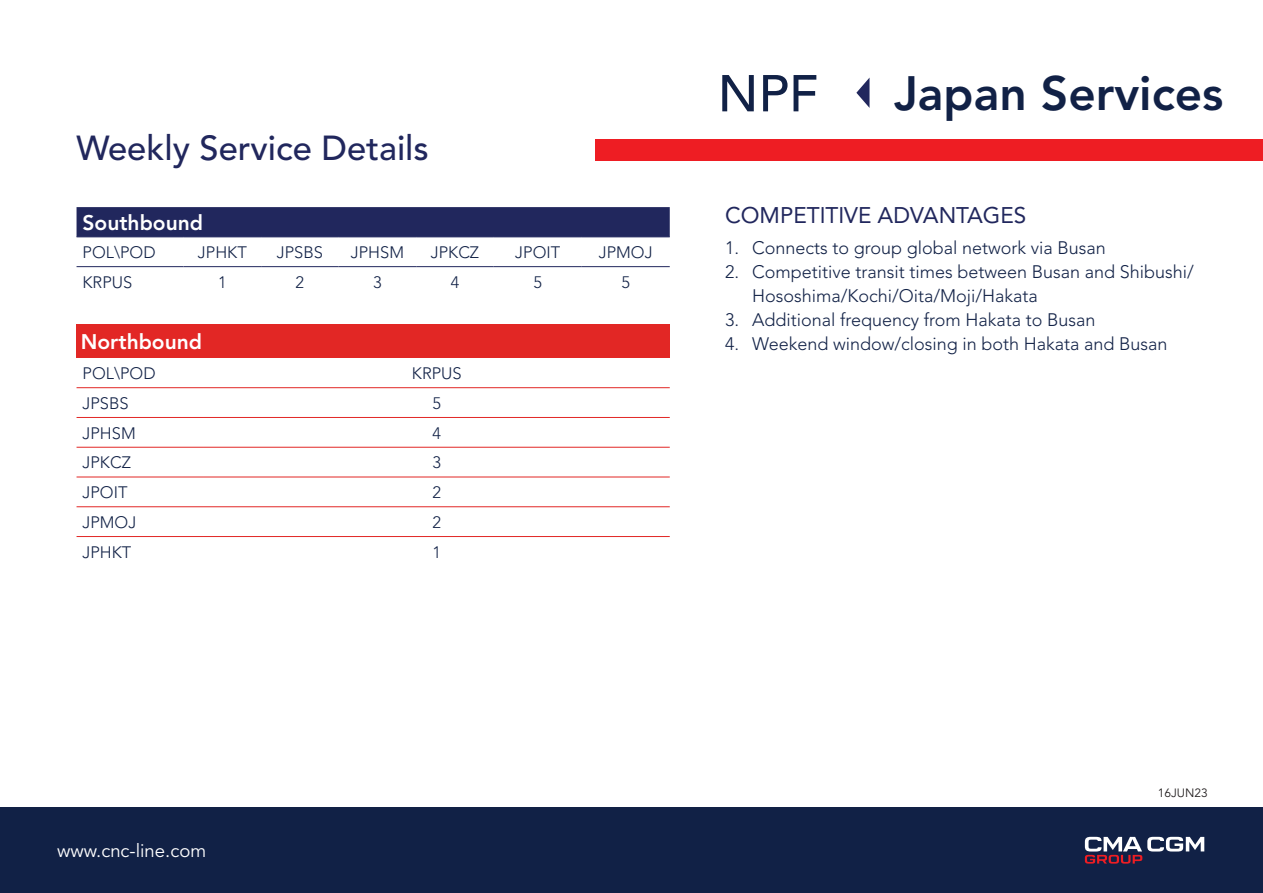
<style>
.page{position:relative;width:1263px;height:893px;background:#fff}
.page>*{position:absolute;margin:0;border:0;box-sizing:border-box;transform-origin:0 0}
.t1{font:500 51.3px "Avenir LT Std";color:#112146}
.t2{font:800 47.85px "Avenir LT Std";color:#112146}
.t3{font:500 34.5px "Avenir LT Std";color:#21275d}
.t4{font:22.5px "Avenir LT Std";color:#21275d}
.t5{font:800 21px "Avenir LT Std";color:#fff}
.t6{font:18.6px "Avenir LT Std";color:#fff}
.t7{font:300 18px/24px "Avenir LT Std";color:#112146}
.t8{font:300 16.5px "Avenir LT Std";color:#112146}
.t9{font:12px "Avenir LT Std";color:#231f20}
</style>
<div class="page">
<div style="left:77px;top:207px;width:593px;height:29px;background:#21275d"></div>
<hr style="left:77px;top:236px;width:107px;height:1px;background:#21275d">
<hr style="left:184px;top:236px;width:77px;height:1px;background:#21275d">
<hr style="left:261px;top:236px;width:78px;height:1px;background:#21275d">
<hr style="left:339px;top:236px;width:77px;height:1px;background:#21275d">
<hr style="left:416px;top:236px;width:78px;height:1px;background:#21275d">
<hr style="left:494px;top:236px;width:88px;height:1px;background:#21275d">
<hr style="left:582px;top:236px;width:88px;height:1px;background:#21275d">
<hr style="left:77px;top:266px;width:107px;height:1px;background:#21275d">
<hr style="left:184px;top:266px;width:77px;height:1px;background:#21275d">
<hr style="left:261px;top:266px;width:78px;height:1px;background:#21275d">
<hr style="left:339px;top:266px;width:77px;height:1px;background:#21275d">
<hr style="left:416px;top:266px;width:78px;height:1px;background:#21275d">
<hr style="left:494px;top:266px;width:88px;height:1px;background:#21275d">
<hr style="left:582px;top:266px;width:88px;height:1px;background:#21275d">
<div style="left:77px;top:325px;width:593px;height:33px;background:#e22725"></div>
<hr style="left:77px;top:387px;width:127px;height:1px;background:#e22725">
<hr style="left:204px;top:387px;width:466px;height:1px;background:#e22725">
<hr style="left:77px;top:417px;width:127px;height:1px;background:#e22725">
<hr style="left:204px;top:417px;width:466px;height:1px;background:#e22725">
<hr style="left:77px;top:447px;width:127px;height:1px;background:#e22725">
<hr style="left:204px;top:447px;width:466px;height:1px;background:#e22725">
<hr style="left:77px;top:477px;width:127px;height:1px;background:#e22725">
<hr style="left:204px;top:477px;width:466px;height:1px;background:#e22725">
<hr style="left:77px;top:506px;width:127px;height:1px;background:#e22725">
<hr style="left:204px;top:506px;width:466px;height:1px;background:#e22725">
<hr style="left:77px;top:536px;width:127px;height:1px;background:#e22725">
<hr style="left:204px;top:536px;width:466px;height:1px;background:#e22725">
<div style="left:0;top:807px;width:1263px;height:86px;background:#112146"></div>
<svg style="left:1085px;top:837px;width:119px;height:27px"></svg>
<svg style="left:856px;top:78px;width:13px;height:29px"></svg>
<div style="left:595px;top:139px;width:668px;height:21px;background:#ee1d23"></div>
<h3 class="t3" style="left:77px;top:128px;width:354px">Weekly Service Details</h3>
<p class="t5" style="left:83px;top:210px;width:122px">Southbound</p>
<p class="t8" style="left:83px;top:243px;width:75px">POL\POD</p>
<p class="t8" style="left:198px;top:243px;width:50px">JPHKT</p>
<p class="t8" style="left:277px;top:243px;width:48px">JPSBS</p>
<p class="t8" style="left:351px;top:243px;width:55px">JPHSM</p>
<p class="t8" style="left:431px;top:243px;width:50px">JPKCZ</p>
<p class="t8" style="left:515px;top:243px;width:46px">JPOIT</p>
<p class="t8" style="left:599px;top:243px;width:55px">JPMOJ</p>
<p class="t8" style="left:83px;top:272px;width:51px">KRPUS</p>
<p class="t8" style="left:218px;top:272px;width:10px">1</p>
<p class="t8" style="left:296px;top:272px;width:10px">2</p>
<p class="t8" style="left:373px;top:272px;width:10px">3</p>
<p class="t8" style="left:451px;top:272px;width:10px">4</p>
<p class="t8" style="left:533px;top:272px;width:10px">5</p>
<p class="t8" style="left:621px;top:272px;width:10px">5</p>
<p class="t5" style="left:81px;top:330px;width:123px">Northbound</p>
<p class="t8" style="left:83px;top:364px;width:75px">POL\POD</p>
<p class="t8" style="left:412px;top:364px;width:51px">KRPUS</p>
<p class="t8" style="left:83px;top:393px;width:48px">JPSBS</p>
<p class="t8" style="left:433px;top:393px;width:10px">5</p>
<p class="t8" style="left:83px;top:423px;width:55px">JPHSM</p>
<p class="t8" style="left:433px;top:423px;width:10px">4</p>
<p class="t8" style="left:83px;top:453px;width:50px">JPKCZ</p>
<p class="t8" style="left:433px;top:453px;width:10px">3</p>
<p class="t8" style="left:83px;top:483px;width:46px">JPOIT</p>
<p class="t8" style="left:433px;top:483px;width:10px">2</p>
<p class="t8" style="left:83px;top:512px;width:55px">JPMOJ</p>
<p class="t8" style="left:433px;top:512px;width:10px">2</p>
<p class="t8" style="left:83px;top:542px;width:50px">JPHKT</p>
<p class="t8" style="left:433px;top:542px;width:10px">1</p>
<h1 class="t1" style="left:718px;top:64px;width:102px">NPF</h1>
<h2 class="t2" style="left:894px;top:65px;width:331px">Japan Services</h2>
<p class="t4" style="left:725px;top:202px;width:303px">COMPETITIVE ADVANTAGES</p>
<p class="t7" style="left:725px;top:236px;width:382px">1. Connects to group global network via Busan</p>
<p class="t7" style="left:752px;top:260px;width:443px;text-indent:-27px">2. Competitive transit times between Busan and Shibushi/<br>Hososhima/Kochi/Oita/Moji/Hakata</p>
<p class="t7" style="left:725px;top:308px;width:372px">3. Additional frequency from Hakata to Busan</p>
<p class="t7" style="left:725px;top:331px;width:444px">4. Weekend window/closing in both Hakata and Busan</p>
<p class="t6" style="left:57px;top:840px;width:151px">www.cnc-line.com</p>
<p class="t9" style="left:1158px;top:786px;width:52px">16JUN23</p>
</div>
